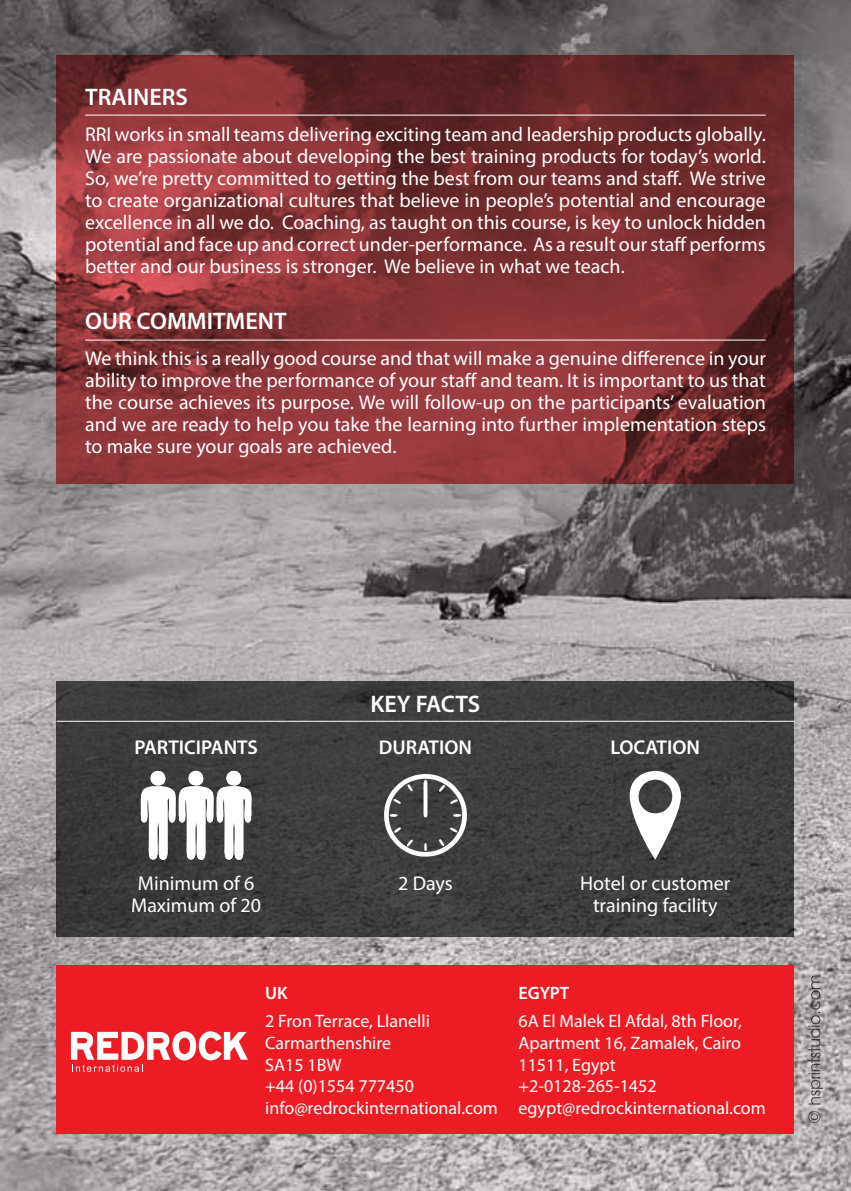
<style>
.page{position:relative;width:851px;height:1191px;background:#fff}
.page>*{position:absolute;margin:0;border:0;box-sizing:border-box;transform-origin:0 0}
.t1{font:600 24px "Myriad Pro";color:#fff}
.t2{font:20px/22px "Myriad Pro";color:#fff;text-align:justify}
.t3{font:600 20px "Myriad Pro";color:#fff}
.t4{font:18px/21.6px "Myriad Pro";color:#fff}
.t5{font:600 18px "Myriad Pro";color:#fff}
</style>
<div class="page">
<img style="left:0;top:0;width:850px;height:1191px">
<div style="left:57px;top:965px;width:737px;height:168px;background:#ed1c24"></div>
<svg style="left:71px;top:1031px;width:177px;height:40px"></svg>
<div style="left:57px;top:681px;width:737px;height:255px;background:#3e3d3f"></div>
<svg style="left:808px;top:975px;width:15px;height:148px;background:#999697"></svg>
<svg style="left:57px;top:56px;width:737px;height:428px;background:#813135"></svg>
<hr style="left:86px;top:115px;width:679px;height:1px;background:#fff">
<hr style="left:86px;top:339px;width:679px;height:1px;background:#fff">
<svg style="left:139px;top:769px;width:113px;height:93px"></svg>
<hr style="left:57px;top:720px;width:737px;height:1px;background:#fff">
<svg style="left:383px;top:774px;width:84px;height:83px"></svg>
<svg style="left:629px;top:770px;width:51px;height:89px"></svg>
<p class="t1" style="left:85px;top:81px;width:104px">TRAINERS</p>
<p class="t2" style="left:85px;top:123px;width:682px">RRI works in small teams delivering exciting team and leadership products globally.<br>We are passionate about developing the best training products for today s’ world.<br>So, wer e’ pretty committed to getting the best from our teams and staff. We strive to create organizational cultures that believe in peoples’ potential and encourage excellence in all we do. Coaching, as taught on this course is, key to unlock hidden potential andface up and correct under-performance. Asa result ourstaffperforms better and our business is stronger. We believe in what we teach.</p>
<p class="t1" style="left:85px;top:305px;width:203px">OUR COMMITMENT</p>
<p class="t2" style="left:85px;top:347px;width:682px">We think this is a really good course and that will make a genuine difference in your ability to improve the performance of your staffand team isIt. important to us that the course achieves its purpose. We will follow-up on the participants’ evaluation and we are ready to help you take the learning into further implementation steps to make sure your goals are achieved.</p>
<p class="t3" style="left:134px;top:734px;width:125px">PARTICIPANTS</p>
<p class="t1" style="left:370px;top:688px;width:111px">KEY FACTS</p>
<p class="t3" style="left:379px;top:734px;width:94px">DURATION</p>
<p class="t3" style="left:610px;top:734px;width:91px">LOCATION</p>
<p class="t2" style="left:131px;top:871px;width:131px;text-align:center">Minimum of 6<br>Maximum of 20</p>
<p class="t2" style="left:398px;top:871px;width:56px">2 Days</p>
<p class="t2" style="left:580px;top:871px;width:151px;text-align:center">Hotel or customer training facility</p>
<p class="t5" style="left:265px;top:982px;width:24px">UK</p>
<p class="t4" style="left:265px;top:1010px;width:234px">2 Fron Terrace, Llanelli<br>Carmarthenshire<br>SA15 1BW<br>+44 (0) 1554 777450 info@redrockinternational.com</p>
<p class="t5" style="left:518px;top:982px;width:52px">EGYPT</p>
<p class="t4" style="left:518px;top:1010px;width:249px">A6 El Malek El Afdal 8, th Floor,<br>Apartment 16, Zamalek, Cairo<br>11511, Egypt<br>+2-0128-265-1452 egypt@redrockinternational.com</p>
</div>
